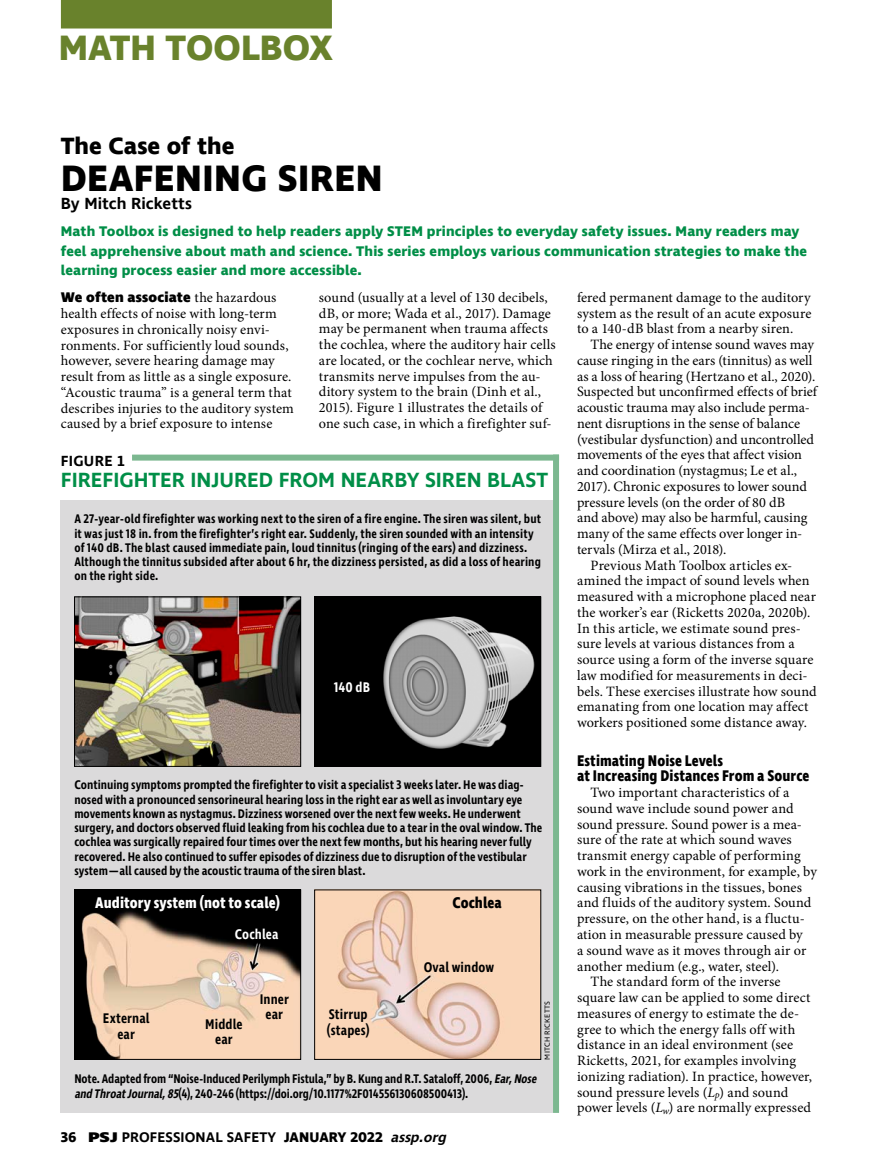
<style>
.page{position:relative;width:878px;height:1175px;background:#fff}
.page>*{position:absolute;margin:0;border:0;box-sizing:border-box;transform-origin:0 0}
.t1{font:700 37.5px "Ingra";letter-spacing:.01em;color:#000}
.t2{font:700 36px "Ingra";color:#69822c}
.t3{font:700 24px "Ingra";letter-spacing:.005em;color:#000}
.t4{font:600 21px "Ingra";color:#008e47}
.t5{font:600 16.5px "Ingra";letter-spacing:.005em;color:#000}
.t6{font:700 15.75px/15.8px "Ingra Cd";letter-spacing:.005em;color:#000}
.t7{font:700 15.75px "Ingra Cd";letter-spacing:.005em;color:#fff}
.t8{font:600 15px "Ingra";letter-spacing:.015em;color:#000}
.t9{font:14.25px/15.8px "Minion Pro";letter-spacing:.005em;color:#000}
.t10{font:700 14.25px/19.5px "Ingra";letter-spacing:.01em;color:#008e47}
.t11{font:600 14.25px/15.8px "Ingra Cd";letter-spacing:.005em;color:#000;text-align:center}
.t12{font:600 14.25px "Ingra";letter-spacing:.01em;color:#000}
.t13{font:800 14.25px "Ingra";letter-spacing:.01em;color:#000}
.t14{font:600 14.25px "Ingra Cd";letter-spacing:.005em;color:#fff}
.t15{font:600 12.75px/14.2px "Ingra Cd";letter-spacing:.005em;color:#000}
.t16{font:7.5px "Ingra";letter-spacing:.035em;color:#000}
.s1{font-family:"Minion Pro";font-weight:400}
.s2{font-style:italic}
.s3{font-weight:700}
.s4{font-weight:800}
</style>
<div class="page">
<div style="left:61px;top:0;width:271px;height:29px;background:#69822c"></div>
<div style="left:61px;top:500px;width:498px;height:612px;background:#dbdadb"></div>
<div style="left:132px;top:454px;width:427px;height:6px;background:#7cb890"></div>
<div style="left:553px;top:454px;width:6px;height:658px;background:#7cb890"></div>
<img style="left:316px;top:598px;width:223px;height:166px">
<div style="left:314px;top:596px;width:227px;height:170px;border:1px solid #000"></div>
<img style="left:76px;top:891px;width:223px;height:166px">
<div style="left:74px;top:889px;width:227px;height:170px;border:1px solid #000"></div>
<img style="left:76px;top:598px;width:223px;height:166px">
<div style="left:74px;top:596px;width:227px;height:170px;border:1px solid #000"></div>
<img style="left:316px;top:891px;width:223px;height:166px">
<h2 class="t2" style="left:59px;top:25px;width:276px">MATH TOOLBOX</h2>
<h3 class="t3" style="left:61px;top:130px;width:175px">The Case of the</h3>
<h1 class="t1" style="left:61px;top:155px;width:323px">DEAFENING SIREN</h1>
<p class="t5" style="left:61px;top:193px;width:133px">By Mitch Ricketts</p>
<p class="t10" style="left:61px;top:222px;width:747px">Math Toolbox is designed to help readers apply STEM principles to everyday safety issues. Many readers may feel apprehensive about math and science. This series employs various communication strategies to make the learning process easier and more accessible.</p>
<p class="t13" style="left:61px;top:288px;width:217px">We often associate <span class="s1">the hazardous</span></p>
<p class="t9" style="left:61px;top:306px;width:234px">health effects of noise with long-term exposures in chronically noisy envi&shy;ronments. For sufficiently loud sounds, however, severe hearing damage may result from as little as a single exposure. “Acoustic trauma” is a general term that describes injuries to the auditory system caused by a brief exposure to intense</p>
<p class="t9" style="left:319px;top:289px;width:238px">sound (usually at a level of 130 decibels, dB, or more; Wada et al., 2017). Damage may be permanent when trauma affects the cochlea, where the auditory hair cells are located, or the cochlear nerve, which transmits nerve impulses from the au&shy;ditory system to the brain (Dinh et al., 2015). Figure 1 illustrates the details of one such case, in which a firefighter suf-</p>
<p class="t9" style="left:577px;top:289px;width:236px;text-align:justify">fered permanent damage to the auditory system as the result of an acute exposure to a 140-dB blast from a nearby siren.</p>
<p class="t9" style="left:590px;top:337px;width:225px">The energy of intense sound waves may</p>
<p class="t9" style="left:577px;top:352px;width:237px">cause ringing in the ears (tinnitus) as well</p>
<p class="t9" style="left:577px;top:368px;width:240px">as a loss of hearing (Hertzano et al., 2020).</p>
<p class="t9" style="left:577px;top:384px;width:241px">Suspected but unconfirmed effects of brief</p>
<p class="t9" style="left:577px;top:399px;width:234px">acoustic trauma may also include perma-</p>
<p class="t9" style="left:577px;top:415px;width:225px">nent disruptions in the sense of balance</p>
<p class="t9" style="left:577px;top:431px;width:238px">(vestibular dysfunction) and uncontrolled</p>
<p class="t9" style="left:577px;top:447px;width:226px">movements of the eyes that affect vision</p>
<p class="t9" style="left:577px;top:462px;width:221px">and coordination (nystagmus; Le et al.,</p>
<p class="t9" style="left:577px;top:478px;width:231px">2017). Chronic exposures to lower sound</p>
<p class="t9" style="left:577px;top:494px;width:210px">pressure levels (on the order of 80 dB</p>
<p class="t9" style="left:577px;top:510px;width:232px">and above) may also be harmful, causing</p>
<p class="t9" style="left:577px;top:525px;width:227px">many of the same effects over longer in-</p>
<p class="t9" style="left:577px;top:541px;width:151px">tervals (Mirza et al., 2018).</p>
<p class="t9" style="left:590px;top:557px;width:203px">Previous Math Toolbox articles ex-</p>
<p class="t9" style="left:577px;top:573px;width:234px">amined the impact of sound levels when</p>
<p class="t9" style="left:577px;top:588px;width:240px">measured with a microphone placed near</p>
<p class="t9" style="left:577px;top:604px;width:235px">the worker’s ear (Ricketts 2020a, 2020b).</p>
<p class="t9" style="left:577px;top:620px;width:225px">In this article, we estimate sound pres-</p>
<p class="t9" style="left:577px;top:636px;width:219px">sure levels at various distances from a</p>
<p class="t9" style="left:577px;top:651px;width:238px">source using a form of the inverse square</p>
<p class="t9" style="left:577px;top:667px;width:232px">law modified for measurements in deci-</p>
<p class="t9" style="left:577px;top:683px;width:241px">bels. These exercises illustrate how sound</p>
<p class="t9" style="left:577px;top:699px;width:233px">emanating from one location may affect</p>
<p class="t9" style="left:577px;top:714px;width:231px">workers positioned some distance away.</p>
<p class="t6" style="left:577px;top:753px;width:234px">Estimating Noise Levels<br>at Increasing Distances From a Source</p>
<p class="t9" style="left:590px;top:785px;width:200px">Two important characteristics of a</p>
<p class="t9" style="left:577px;top:800px;width:218px">sound wave include sound power and</p>
<p class="t9" style="left:577px;top:816px;width:226px">sound pressure. Sound power is a mea-</p>
<p class="t9" style="left:577px;top:832px;width:216px">sure of the rate at which sound waves</p>
<p class="t9" style="left:577px;top:848px;width:225px">transmit energy capable of performing</p>
<p class="t9" style="left:577px;top:863px;width:241px">work in the environment, for example, by</p>
<p class="t9" style="left:577px;top:879px;width:226px">causing vibrations in the tissues, bones</p>
<p class="t9" style="left:577px;top:895px;width:236px">and fluids of the auditory system. Sound</p>
<p class="t9" style="left:577px;top:910px;width:229px">pressure, on the other hand, is a fluctu-</p>
<p class="t9" style="left:577px;top:926px;width:227px">ation in measurable pressure caused by</p>
<p class="t9" style="left:577px;top:942px;width:231px">a sound wave as it moves through air or</p>
<p class="t9" style="left:577px;top:958px;width:203px">another medium (e.g., water, steel).</p>
<p class="t9" style="left:590px;top:973px;width:192px">The standard form of the inverse</p>
<p class="t9" style="left:577px;top:989px;width:235px">square law can be applied to some direct</p>
<p class="t9" style="left:577px;top:1005px;width:223px">measures of energy to estimate the de-</p>
<p class="t9" style="left:577px;top:1021px;width:220px">gree to which the energy falls off with</p>
<p class="t9" style="left:577px;top:1036px;width:217px">distance in an ideal environment (see</p>
<p class="t9" style="left:577px;top:1052px;width:220px">Ricketts, 2021, for examples involving</p>
<p class="t9" style="left:577px;top:1068px;width:236px">ionizing radiation). In practice, however,</p>
<p class="t9" style="left:577px;top:1084px;width:213px">sound pressure levels (<span class="s2">L</span><sub>p</sub>) and sound</p>
<p class="t9" style="left:577px;top:1100px;width:235px">power levels (<span class="s2">L</span><sub>w</sub>) are normally expressed</p>
<p class="t8" style="left:61px;top:451px;width:66px">FIGURE 1</p>
<h3 class="t4" style="left:61px;top:467px;width:489px">FIREFIGHTER INJURED FROM NEARBY SIREN BLAST</h3>
<p class="t15" style="left:74px;top:512px;width:468px">A 27-year-old firefighter was working next to the siren of a fire engine. The siren was silent, but it was just 18 in. from the firefighter’s right ear. Suddenly, the siren sounded with an intensity of 140 dB. The blast caused immediate pain, loud tinnitus (ringing of the ears) and dizziness.<br>Although the tinnitus subsided after about 6 hr, the dizziness persisted, as did a loss of hearing on the right side.</p>
<p class="t14" style="left:334px;top:678px;width:38px">140 dB</p>
<p class="t15" style="left:74px;top:778px;width:469px">Continuing symptoms prompted the firefighter to visit a specialist 3 weeks later. He was diag&shy;nosed with a pronounced sensorineural hearing loss in the right ear as well as involuntary eye movements known as nystagmus. Dizziness worsened over the next few weeks. He underwent surgery, and doctors observed fluid leaking from his cochlea due to a tear in the oval window. The cochlea was surgically repaired four times over the next few months, but his hearing never fully recovered. He also continued to suffer episodes of dizziness due to disruption of the vestibular system—all caused by the acoustic trauma of the siren blast.</p>
<p class="t7" style="left:95px;top:893px;width:186px">Auditory system (not to scale)</p>
<p class="t14" style="left:235px;top:925px;width:45px">Cochlea</p>
<p class="t6" style="left:452px;top:896px;width:51px">Cochlea</p>
<p class="t11" style="left:424px;top:959px;width:72px">Oval window</p>
<p class="t11" style="left:260px;top:991px;width:31px">Inner ear</p>
<p class="t16" style="left:542px;top:1059px;width:60px;rotate:-90deg">MITCH RICKETTS</p>
<p class="t11" style="left:327px;top:1007px;width:44px;text-align:left">Stirrup (stapes)</p>
<p class="t11" style="left:103px;top:1011px;width:48px">External ear</p>
<p class="t11" style="left:205px;top:1016px;width:39px">Middle ear</p>
<p class="t15" style="left:74px;top:1072px;width:466px">Note. Adapted from “Noise-Induced Perilymph Fistula,” by B. Kung and R.T. Sataloff, 2006, <span class="s2">Ear,Nose andThroatJournal,85</span>(4), 240-246 (https://doi.org/10.1177%2F014556130608500413).</p>
<p class="t12" style="left:61px;top:1128px;width:390px"><span class="s3">36</span> <span class="s4">PSJ</span> PROFESSIONAL SAFETY <span class="s3">JANUARY 2022</span> <span class="s2">assp.org</span></p>
</div>
